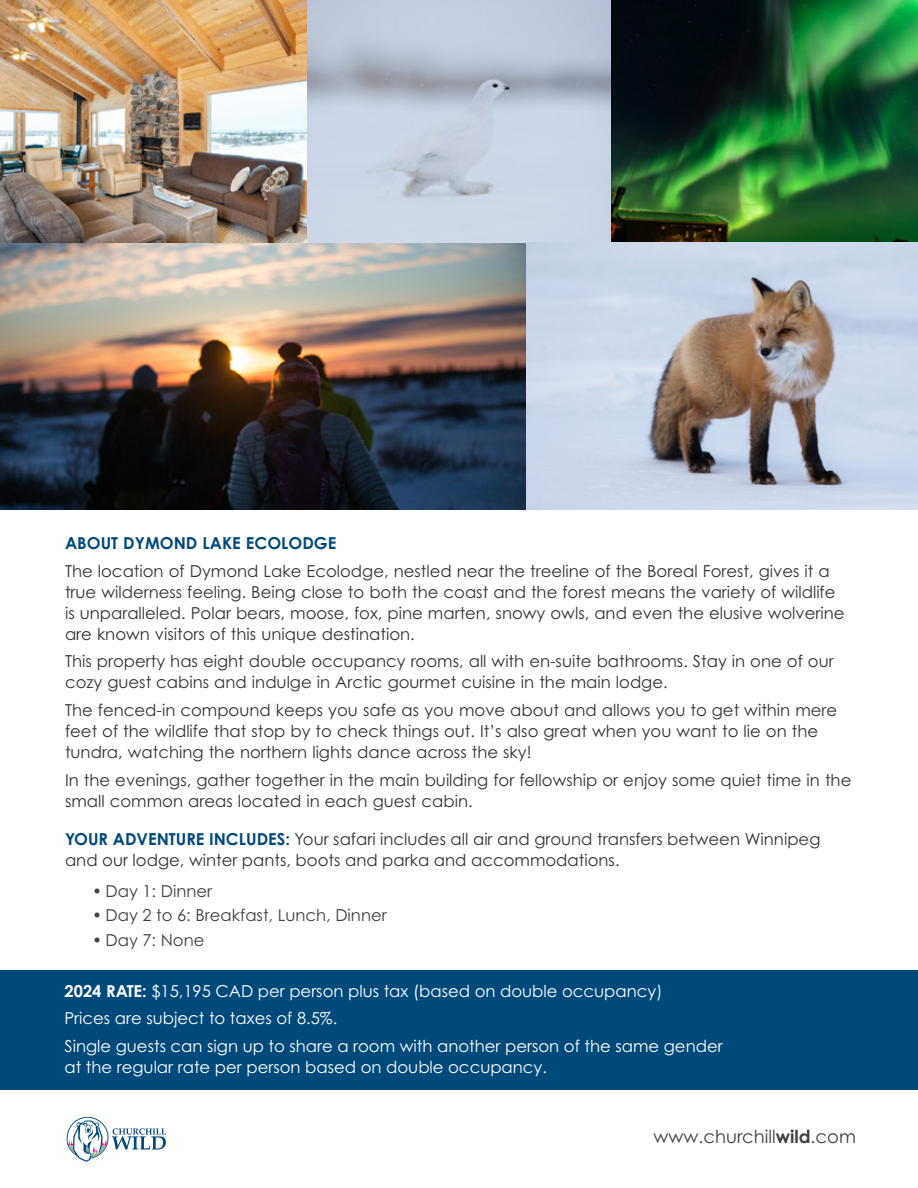
<style>
.page{position:relative;width:918px;height:1188px;background:#fff}
.page>*{position:absolute;margin:0;border:0;box-sizing:border-box;transform-origin:0 0}
.t1{font:18px "Century Gothic Pro";color:#414042}
.t2{font:16.5px/21px "Century Gothic Pro";color:#333334}
.t3{font:16.5px/27.8px "Century Gothic Pro";color:#fff}
.t4{font:16.5px "Century Gothic Pro";color:#414042}
.t5{font:700 16.5px "Century Gothic Pro";color:#00497b}
.s1{font-weight:700;color:#00497b}
.s2{font-weight:700}
</style>
<div class="page">
<div style="left:0;top:970px;width:918px;height:119px;background:#00497b"></div>
<svg style="left:67px;top:1117px;width:99px;height:45px"></svg>
<img style="left:610px;top:0;width:308px;height:242px">
<img style="left:0;top:0;width:610px;height:242px">
<img style="left:0;top:242px;width:918px;height:268px">
<p class="t5" style="left:65px;top:532px;width:273px">ABOUT DYMOND LAKE ECOLODGE</p>
<p class="t2" style="left:65px;top:560px;width:781px">The location of Dymond Lake Ecolodge, nestled near the treeline of the Boreal Forest, gives it a true wilderness feeling. Being close to both the coast and the forest means the variety of wildlife is unparalleled. Polar bears, moose, fox, pine marten, snowy owls, and even the elusive wolverine are known visitors of this unique destination.</p>
<p class="t2" style="left:65px;top:651px;width:770px">This property has eight double occupancy rooms, all with en-suite bathrooms. Stay in one of our cozy guest cabins and indulge in Arctic gourmet cuisine in the main lodge.</p>
<p class="t2" style="left:65px;top:699px;width:774px">The fenced-in compound keeps you safe as you move about and allows you to get within mere feet of the wildlife that stop by to check things out. It’s also great when you want to lie on the tundra, watching the northern lights dance across the sky!</p>
<p class="t2" style="left:65px;top:769px;width:788px">In the evenings, gather together in the main building for fellowship or enjoy some quiet time in the small common areas located in each guest cabin.</p>
<p class="t2" style="left:65px;top:829px;width:757px"><span class="s1">YOUR ADVENTURE INCLUDES:</span> Your safari includes all air and ground transfers between Winnipeg and our lodge, winter pants, boots and parka and accommodations.</p>
<p class="t4" style="left:92px;top:881px;width:122px">• Day 1: Dinner</p>
<p class="t4" style="left:92px;top:905px;width:296px">• Day 2 to 6: Breakfast, Lunch, Dinner</p>
<p class="t4" style="left:92px;top:930px;width:114px">• Day 7: None</p>
<p class="t3" style="left:65px;top:977px;width:660px"><span class="s2">2024 RATE:</span> $15,195 CAD per person plus tax (based on double occupancy)<br>Prices are subject to taxes of 8.5%.<br>Single guests can sign up to share a room with another person of the same gender</p>
<p class="t3" style="left:65px;top:1053px;width:484px">at the regular rate per person based on double occupancy.</p>
<p class="t1" style="left:654px;top:1125px;width:204px">www.churchill<span class="s2">wild</span>.com</p>
</div>
